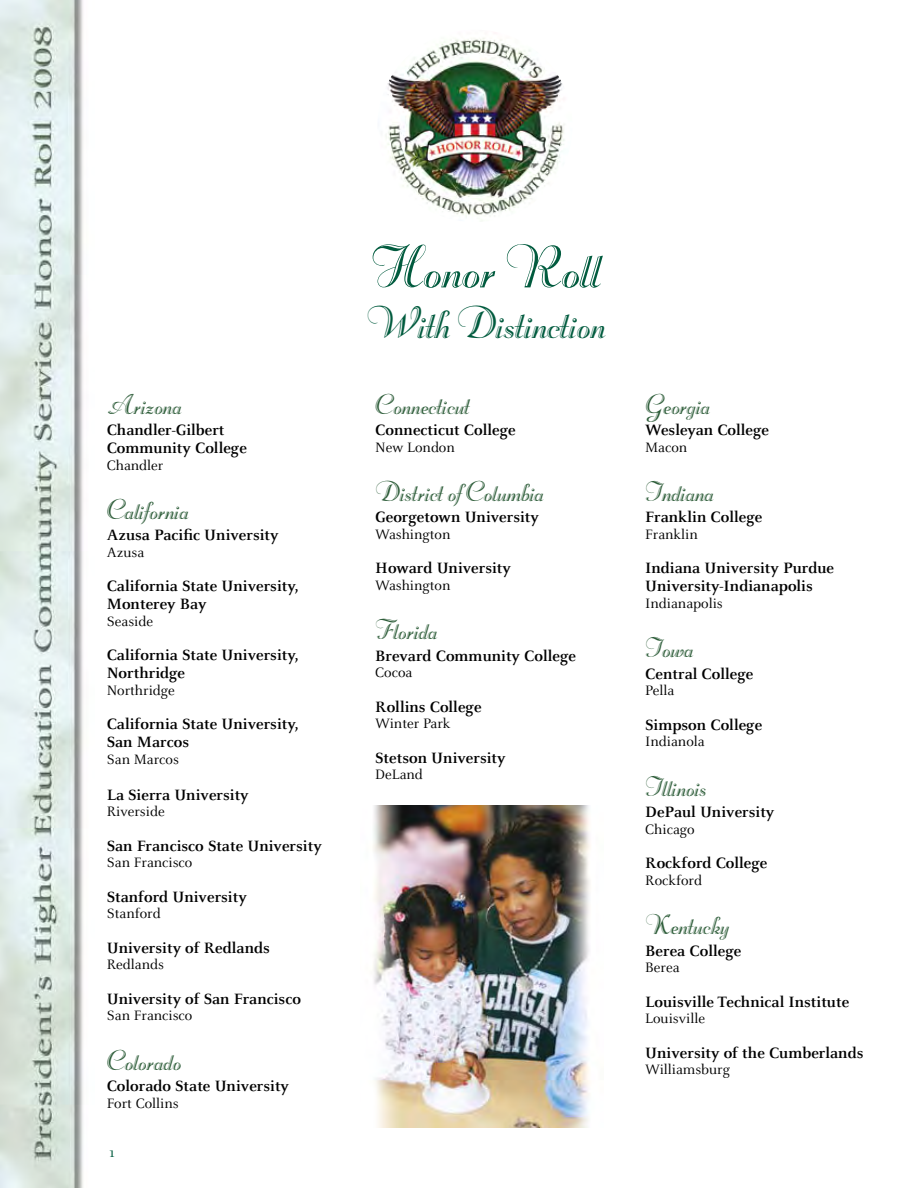
<style>
.page{position:relative;width:918px;height:1188px;background:#fff}
.page>*{position:absolute;margin:0;border:0;box-sizing:border-box;transform-origin:0 0}
.t1{font:64.5px "Recklman Handtooled";color:#015b3e}
.t2{font:48px "Recklman Handtooled";color:#015b3e}
.t3{font:30px "Recklman Handtooled";color:#2c5c38}
.t4{font:700 16.5px/18px "Celeste";color:#000}
.t5{font:15px "Celeste";color:#000}
.t6{font:15px "Celeste";color:#015b3e}
</style>
<div class="page">
<img style="left:0;top:0;width:84px;height:1188px">
<img style="left:386px;top:38px;width:179px;height:183px">
<img style="left:373px;top:805px;width:217px;height:323px">
<h3 class="t3" style="left:107px;top:388px;width:76px">Arizona</h3>
<p class="t4" style="left:107px;top:421px;width:142px">Chandler-Gilbert<br>Community College</p>
<p class="t5" style="left:107px;top:457px;width:58px">Chandler</p>
<h3 class="t3" style="left:107px;top:494px;width:83px">California</h3>
<p class="t4" style="left:107px;top:527px;width:173px">Azusa Pacific University</p>
<p class="t5" style="left:107px;top:545px;width:39px">Azusa</p>
<p class="t4" style="left:107px;top:578px;width:193px">California State University,<br>Monterey Bay</p>
<p class="t5" style="left:107px;top:614px;width:48px">Seaside</p>
<p class="t4" style="left:107px;top:647px;width:193px">California State University,<br>Northridge</p>
<p class="t5" style="left:107px;top:683px;width:70px">Northridge</p>
<p class="t4" style="left:107px;top:716px;width:193px">California State University,<br>San Marcos</p>
<p class="t5" style="left:107px;top:752px;width:74px">San Marcos</p>
<p class="t4" style="left:107px;top:786px;width:143px">La Sierra University</p>
<p class="t5" style="left:107px;top:804px;width:59px">Riverside</p>
<p class="t4" style="left:107px;top:837px;width:216px">San Francisco State University</p>
<p class="t5" style="left:107px;top:855px;width:87px">San Francisco</p>
<p class="t4" style="left:107px;top:888px;width:142px">Stanford University</p>
<p class="t5" style="left:107px;top:906px;width:56px">Stanford</p>
<p class="t4" style="left:107px;top:939px;width:165px">University of Redlands</p>
<p class="t5" style="left:107px;top:957px;width:59px">Redlands</p>
<p class="t4" style="left:107px;top:990px;width:196px">University of San Francisco</p>
<p class="t5" style="left:107px;top:1008px;width:87px">San Francisco</p>
<h3 class="t3" style="left:107px;top:1045px;width:76px">Colorado</h3>
<p class="t4" style="left:107px;top:1078px;width:184px">Colorado State University</p>
<p class="t5" style="left:107px;top:1096px;width:73px">Fort Collins</p>
<p class="t6" style="left:108px;top:1145px;width:9px">1</p>
<h1 class="t1" style="left:370px;top:233px;width:231px">Honor Roll</h1>
<h2 class="t2" style="left:366px;top:298px;width:241px">With Distinction</h2>
<h3 class="t3" style="left:375px;top:388px;width:96px">Connecticut</h3>
<p class="t4" style="left:375px;top:421px;width:142px">Connecticut College</p>
<p class="t5" style="left:375px;top:439px;width:81px">New London</p>
<h3 class="t3" style="left:375px;top:476px;width:170px">District of Columbia</h3>
<p class="t4" style="left:375px;top:509px;width:165px">Georgetown University</p>
<p class="t5" style="left:375px;top:527px;width:77px">Washington</p>
<p class="t4" style="left:375px;top:560px;width:137px">Howard University</p>
<p class="t5" style="left:375px;top:578px;width:77px">Washington</p>
<h3 class="t3" style="left:375px;top:614px;width:64px">Florida</h3>
<p class="t4" style="left:375px;top:647px;width:202px">Brevard Community College</p>
<p class="t5" style="left:375px;top:665px;width:39px">Cocoa</p>
<p class="t4" style="left:375px;top:698px;width:108px">Rollins College</p>
<p class="t5" style="left:375px;top:716px;width:77px">Winter Park</p>
<p class="t4" style="left:375px;top:749px;width:132px">Stetson University</p>
<p class="t5" style="left:375px;top:767px;width:49px">DeLand</p>
<h3 class="t3" style="left:645px;top:388px;width:66px">Georgia</h3>
<p class="t4" style="left:645px;top:421px;width:125px">Wesleyan College</p>
<p class="t5" style="left:645px;top:439px;width:44px">Macon</p>
<h3 class="t3" style="left:645px;top:476px;width:70px">Indiana</h3>
<p class="t4" style="left:645px;top:509px;width:119px">Franklin College</p>
<p class="t5" style="left:645px;top:527px;width:54px">Franklin</p>
<p class="t4" style="left:645px;top:560px;width:190px">Indiana University Purdue<br>University-Indianapolis</p>
<p class="t5" style="left:645px;top:596px;width:79px">Indianapolis</p>
<h3 class="t3" style="left:645px;top:632px;width:50px">Iowa</h3>
<p class="t4" style="left:645px;top:665px;width:110px">Central College</p>
<p class="t5" style="left:645px;top:683px;width:31px">Pella</p>
<p class="t4" style="left:645px;top:716px;width:119px">Simpson College</p>
<p class="t5" style="left:645px;top:734px;width:61px">Indianola</p>
<h3 class="t3" style="left:645px;top:770px;width:63px">Illinois</h3>
<p class="t4" style="left:645px;top:804px;width:131px">DePaul University</p>
<p class="t5" style="left:645px;top:822px;width:51px">Chicago</p>
<p class="t4" style="left:645px;top:855px;width:124px">Rockford College</p>
<p class="t5" style="left:645px;top:873px;width:58px">Rockford</p>
<h3 class="t3" style="left:645px;top:909px;width:85px">Kentucky</h3>
<p class="t4" style="left:645px;top:942px;width:98px">Berea College</p>
<p class="t5" style="left:645px;top:960px;width:36px">Berea</p>
<p class="t4" style="left:645px;top:993px;width:206px">Louisville Technical Institute</p>
<p class="t5" style="left:645px;top:1011px;width:61px">Louisville</p>
<p class="t4" style="left:645px;top:1044px;width:220px">University of the Cumberlands</p>
<p class="t5" style="left:645px;top:1062px;width:86px">Williamsburg</p>
</div>
